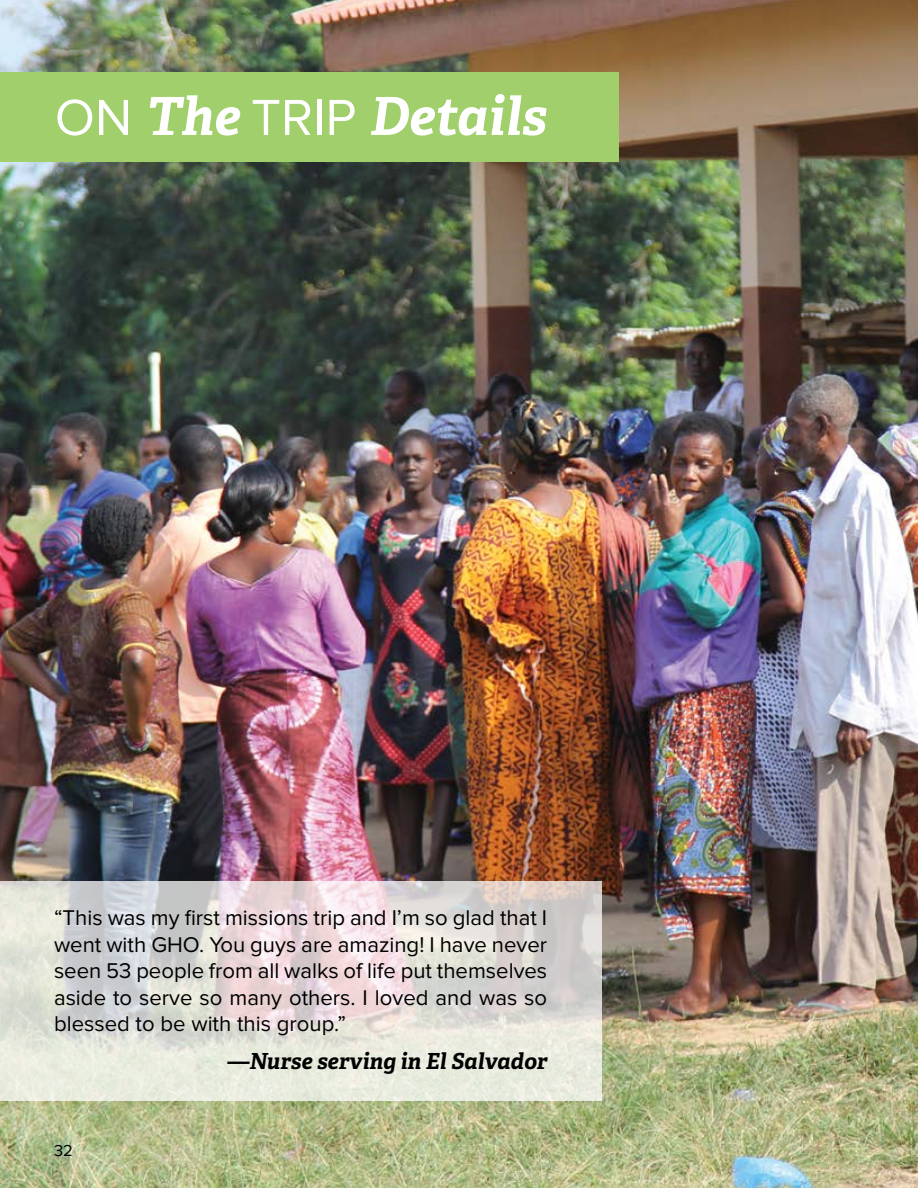
<style>
.page{position:relative;width:918px;height:1188px;background:#fff}
.page>*{position:absolute;margin:0;border:0;box-sizing:border-box;transform-origin:0 0}
.t1{font:italic 700 52.5px "Adelle Basic";color:#fff}
.t2{font:22.2px/26.5px "Proxima Nova";color:#000;text-align:justify}
.t3{font:italic 700 22.2px "Adelle Basic";color:#000}
.t4{font:16.5px "Proxima Nova";color:#000}
.s1{font-family:"Proxima Nova";font-weight:400;font-style:normal}
</style>
<div class="page">
<img style="left:0;top:0;width:918px;height:1188px">
<div style="left:0;top:73px;width:618px;height:89px;background:#a0cf6b"></div>
<svg style="left:0;top:881px;width:602px;height:219px;background:#e1ddd8"></svg>
<h1 class="t1" style="left:55px;top:83px;width:493px"><span class="s1">ON</span> The <span class="s1">TRIP</span> Details</h1>
<p class="t2" style="left:54px;top:906px;width:495px">“This was my first missions trip and I’m so glad that I went with GHO. You guys are amazing! I have never seen 53 people from all walks of life put themselves aside to serve so many others. I loved and was so blessed to be with this group.”</p>
<p class="t3" style="left:227px;top:1047px;width:321px">—Nurse serving in El Salvador</p>
<p class="t4" style="left:54px;top:1143px;width:20px">32</p>
</div>
